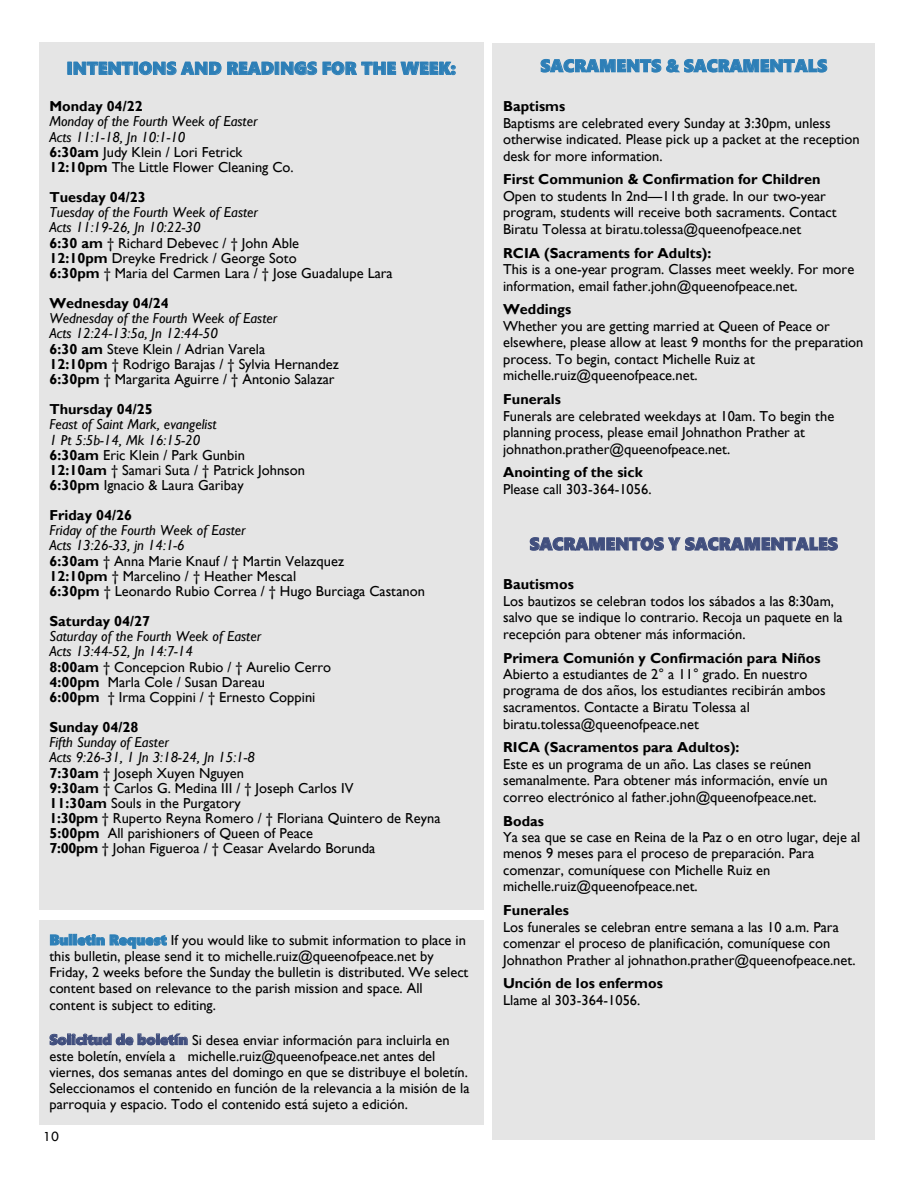
<style>
.page{position:relative;width:918px;height:1188px;background:#fff}
.page>*{position:absolute;margin:0;border:0;box-sizing:border-box;transform-origin:0 0}
.t1{font:17.4px "Segoe UI Black";color:#2d7fb7}
.t2{font:17.4px "Segoe UI Black";color:#414f7e}
.t3{font:14.55px "Gill Sans";color:#000}
.t4{font:italic 14.55px "Gill Sans";color:#000}
.t5{font:14.4px/15.1px "Gill Sans";color:#000}
.t6{font:italic 14.4px/15.1px "Gill Sans";color:#000}
.t7{font:700 14.4px "Gill Sans";color:#000}
.t8{font:14.4px "Tw Cen";color:#000}
.s1{font-style:italic}
.s2{font-weight:700}
.s3{font-weight:700;font-style:normal}
.s4{font-style:normal}
.s5{font-family:"Segoe UI Black";color:#2d7fb7}
.s6{font-family:"Segoe UI Black";color:#414f7e}
</style>
<div class="page">
<div style="left:493px;top:43px;width:382px;height:1097px;background:#e5e5e5"></div>
<div style="left:39px;top:920px;width:445px;height:204px;background:#e5e5e5"></div>
<div style="left:39px;top:43px;width:445px;height:867px;background:#e5e5e5"></div>
<p class="t1" style="left:67px;top:56px;width:391px">INTENTIONS AND READINGS FOR THE WEEK:</p>
<p class="t7" style="left:49px;top:98px;width:95px">Monday 04/22</p>
<p class="t4" style="left:49px;top:113px;width:210px">Monday of the Fourth Week of Easter</p>
<p class="t5" style="left:49px;top:129px;width:246px"><span class="s1">Acts 11:1-18, Jn 10:1-10<br></span><span class="s2">6:30am</span> Judy Klein / Lori Fetrick<br><span class="s2">12:10pm</span> The Little Flower Cleaning Co.</p>
<p class="t5" style="left:49px;top:190px;width:345px"><span class="s2">Tuesday 04/23<br></span><span class="s1">Tuesday of the Fourth Week of Easter<br>Acts 11:19-26, Jn 10:22-30<br></span><span class="s2">6:30 am</span> † Richard Debevec / † John Able<br><span class="s2">12:10pm</span> Dreyke Fredrick / George Soto<br><span class="s2">6:30pm</span> † Maria del Carmen Lara / † Jose Guadalupe Lara</p>
<p class="t6" style="left:49px;top:296px;width:229px"><span class="s3">Wednesday 04/24<br></span>Wednesday of the Fourth Week of Easter<br>Acts 12:24-13:5a, Jn 12:44-50<br><span class="s3">6:30 am</span> <span class="s4">Steve Klein / Adrian Varela</span></p>
<p class="t3" style="left:49px;top:355px;width:291px"><span class="s2">12:10pm</span> † Rodrigo Barajas / † Sylvia Hernandez</p>
<p class="t5" style="left:49px;top:364px;width:287px;line-height:30.3px"><span class="s2">6:30pm</span> † Margarita Aguirre / † Antonio Salazar<br><span class="s2">Thursday 04/25</span></p>
<p class="t5" style="left:49px;top:417px;width:257px"><span class="s1">Feast of Saint Mark, evangelist<br>1 Pt 5:5b-14, Mk 16:15-20<br></span><span class="s2">6:30am</span> Eric Klein / Park Gunbin<br><span class="s2">12:10am</span> † Samari Suta / † Patrick Johnson<br><span class="s2">6:30pm</span> Ignacio &amp; Laura Garibay</p>
<p class="t5" style="left:49px;top:508px;width:377px"><span class="s2">Friday 04/26<br></span><span class="s1">Friday of the Fourth Week of Easter<br>Acts 13:26-33, jn 14:1-6<br></span><span class="s2">6:30am</span> † Anna Marie Knauf / † Martin Velazquez<br><span class="s2">12:10pm</span> † Marcelino / † Heather Mescal<br><span class="s2">6:30pm</span> † Leonardo Rubio Correa / † Hugo Burciaga Castanon</p>
<p class="t5" style="left:49px;top:614px;width:283px"><span class="s2">Saturday 04/27<br></span><span class="s1">Saturday of the Fourth Week of Easter<br>Acts 13:44-52, Jn 14:7-14<br></span><span class="s2">8:00am</span> † Concepcion Rubio / † Aurelio Cerro<br><span class="s2">4:00pm</span> Marla Cole / Susan Dareau<br><span class="s2">6:00pm</span> † Irma Coppini / † Ernesto Coppini</p>
<p class="t5" style="left:49px;top:720px;width:393px"><span class="s2">Sunday 04/28<br></span><span class="s1">Fifth Sunday of Easter<br>Acts 9:26-31, 1 Jn 3:18-24, Jn 15:1-8<br></span><span class="s2">7:30am</span> † Joseph Xuyen Nguyen<br><span class="s2">9:30am</span> † Carlos G. Medina III / † Joseph Carlos IV<br><span class="s2">11:30am</span> Souls in the Purgatory<br><span class="s2">1:30pm</span> † Ruperto Reyna Romero / † Floriana Quintero de Reyna <span class="s2">5:00pm</span> All parishioners of Queen of Peace</p>
<p class="t3" style="left:49px;top:840px;width:327px"><span class="s2">7:00pm</span> † Johan Figueroa / † Ceasar Avelardo Borunda</p>
<p class="t5" style="left:49px;top:932px;width:421px;line-height:16.2px"><span class="s5">Bulletin Request</span> If you would like to submit information to place in this bulletin, please send it to michelle.ruiz@queenofpeace.net by Friday, 2 weeks before the Sunday the bulletin is distributed. We select content based on relevance to the parish mission and space. All content is subject to editing.</p>
<p class="t5" style="left:49px;top:1032px;width:420px;line-height:16.2px"><span class="s6">Solicitud de boletín</span> Si desea enviar información para incluirla en este boletín, envíela a michelle.ruiz@queenofpeace.net antes del viernes, dos semanas antes del domingo en que se distribuye el boletín.</p>
<p class="t3" style="left:49px;top:1080px;width:422px">Seleccionamos el contenido en función de la relevancia a la misión de la</p>
<p class="t5" style="left:49px;top:1097px;width:360px">parroquia y espacio. Todo el contenido está sujeto a edición.</p>
<p class="t8" style="left:43px;top:1128px;width:17px">10</p>
<p class="t1" style="left:540px;top:53px;width:288px">SACRAMENTS &amp; SACRAMENTALS</p>
<p class="t7" style="left:503px;top:97px;width:64px">Baptisms</p>
<p class="t3" style="left:503px;top:114px;width:329px">Baptisms are celebrated every Sunday at 3:30pm, unless</p>
<p class="t5" style="left:503px;top:131px;width:358px;line-height:16.5px">otherwise indicated. Please pick up a packet at the reception desk for more information.</p>
<p class="t5" style="left:503px;top:172px;width:335px;line-height:16.5px"><span class="s2">First Communion &amp; Confirmation for Children </span>Open to students In 2nd—11th grade. In our two-year program, students will receive both sacraments. Contact Biratu Tolessa at biratu.tolessa@queenofpeace.net</p>
<p class="t5" style="left:503px;top:245px;width:353px;line-height:16.5px"><span class="s2">RCIA (Sacraments for Adults):<br></span>This is a one-year program. Classes meet weekly. For more information, email father.john@queenofpeace.net.</p>
<p class="t5" style="left:503px;top:301px;width:362px;line-height:16.5px"><span class="s2">Weddings<br></span>Whether you are getting married at Queen of Peace or elsewhere, please allow at least 9 months for the preparation</p>
<p class="t3" style="left:503px;top:350px;width:253px">process. To begin, contact Michelle Ruiz at</p>
<p class="t5" style="left:503px;top:364px;width:196px;line-height:23.7px">michelle.ruiz@queenofpeace.net.<br><span class="s2">Funerals</span></p>
<p class="t5" style="left:503px;top:408px;width:333px;line-height:16.5px">Funerals are celebrated weekdays at 10am. To begin the planning process, please email Johnathon Prather at johnathon.prather@queenofpeace.net.</p>
<p class="t5" style="left:503px;top:464px;width:150px;line-height:16.5px"><span class="s2">Anointing of the sick<br></span>Please call 303-364-1056.</p>
<p class="t2" style="left:530px;top:531px;width:310px">SACRAMENTOS Y SACRAMENTALES</p>
<p class="t7" style="left:503px;top:576px;width:72px">Bautismos</p>
<p class="t3" style="left:503px;top:592px;width:332px">Los bautizos se celebran todos los sábados a las 8:30am,</p>
<p class="t5" style="left:503px;top:610px;width:341px;line-height:16.5px">salvo que se indique lo contrario. Recoja un paquete en la recepción para obtener más información.</p>
<p class="t5" style="left:503px;top:650px;width:324px;line-height:16.5px"><span class="s2">Primera Comunión y Confirmación para Niños </span>Abierto a estudiantes de 2° a 11° grado. En nuestro programa de dos años, los estudiantes recibirán ambos sacramentos. Contacte a Biratu Tolessa al biratu.tolessa@queenofpeace.net</p>
<p class="t5" style="left:503px;top:739px;width:326px;line-height:16.5px"><span class="s2">RICA (Sacramentos para Adultos):<br></span>Este es un programa de un año. Las clases se reúnen semanalmente. Para obtener más información, envíe un correo electrónico al father.john@queenofpeace.net.</p>
<p class="t7" style="left:503px;top:812px;width:43px">Bodas</p>
<p class="t3" style="left:503px;top:829px;width:359px">Ya sea que se case en Reina de la Paz o en otro lugar, deje al</p>
<p class="t5" style="left:503px;top:846px;width:313px;line-height:16.5px">menos 9 meses para el proceso de preparación. Para comenzar, comuníquese con Michelle Ruiz en michelle.ruiz@queenofpeace.net.</p>
<p class="t5" style="left:503px;top:902px;width:354px;line-height:16.5px"><span class="s2">Funerales<br></span>Los funerales se celebran entre semana a las 10 a.m. Para comenzar el proceso de planificación, comuníquese con Johnathon Prather al johnathon.prather@queenofpeace.net.</p>
<p class="t5" style="left:503px;top:976px;width:161px;line-height:16.5px"><span class="s2">Unción de los enfermos<br></span>Llame al 303-364-1056.</p>
</div>
